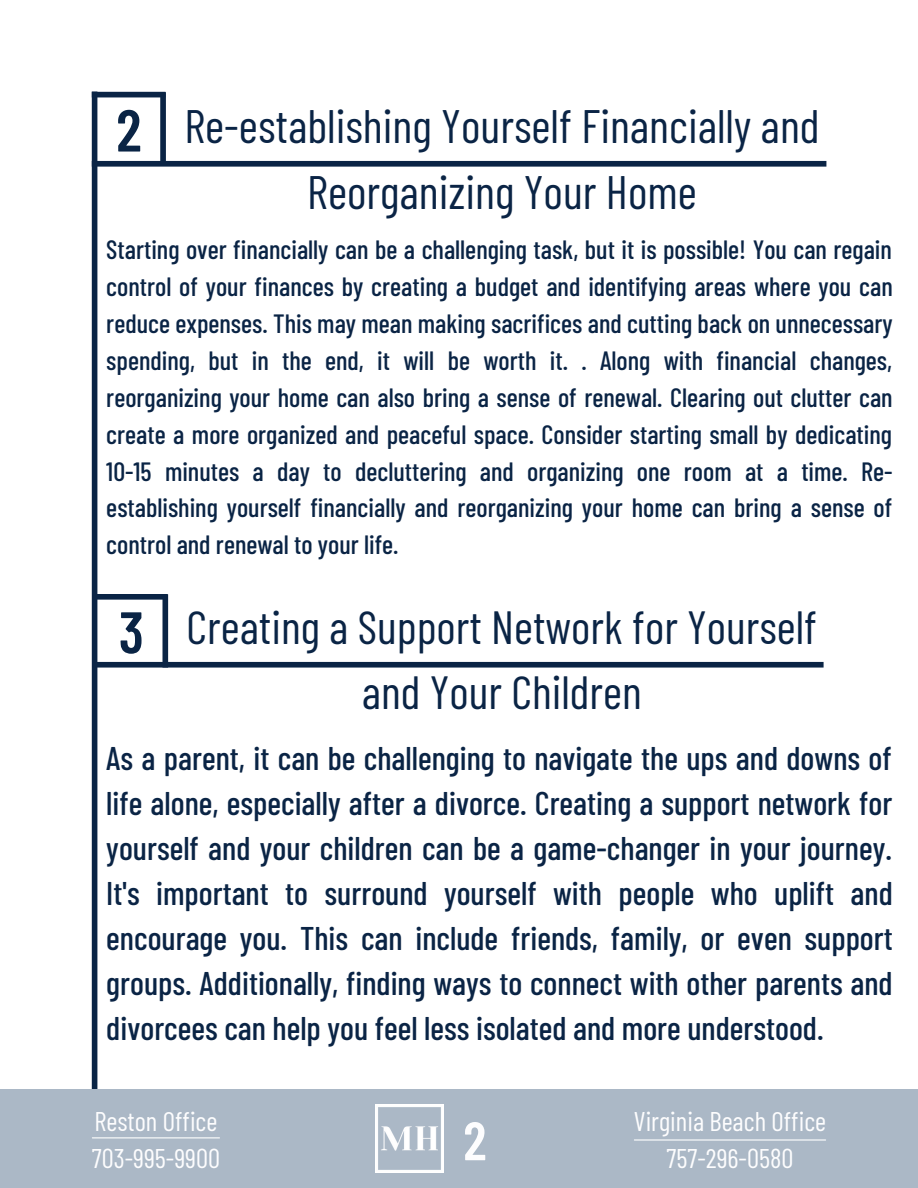
<style>
.page{position:relative;width:918px;height:1188px;background:#fff}
.page>*{position:absolute;margin:0;border:0;box-sizing:border-box;transform-origin:0 0}
.t1{font:600 54px "Barlow Condensed";color:#fdfdfe}
.t2{font:46.8px/65.2px "Barlow Condensed";color:#0a2445}
.t3{font:46.5px/64.2px "Barlow Condensed";color:#0a2445}
.t4{font:500 32.7px/45px "Barlow Condensed";color:#0a2445;text-align:justify}
.t5{font:27px "Barlow Condensed";color:#fdfdfe}
.t6{font:500 26.4px/36.9px "Barlow Condensed";color:#0a2445;text-align:justify}
.s1{font-weight:600;font-size:58.95px}
.s2{font-weight:600;font-size:58.5px}
</style>
<div class="page">
<div style="left:92px;top:92px;width:5px;height:1004px;background:#0a2445"></div>
<div style="left:95px;top:594px;width:73px;height:6px;background:#0a2445"></div>
<div style="left:163px;top:594px;width:5px;height:74px;background:#0a2445"></div>
<div style="left:95px;top:662px;width:729px;height:6px;background:#0a2445"></div>
<div style="left:92px;top:92px;width:73px;height:5px;background:#0a2445"></div>
<div style="left:160px;top:92px;width:6px;height:74px;background:#0a2445"></div>
<div style="left:92px;top:161px;width:734px;height:6px;background:#0a2445"></div>
<div style="left:0;top:1089px;width:918px;height:99px;background:#abb8c6"></div>
<img style="left:375px;top:1104px;width:69px;height:69px">
<hr style="left:92px;top:1137px;width:127px;height:1px;background:#fff">
<hr style="left:634px;top:1139px;width:192px;height:2px;background:#fff">
<h2 class="t2" style="left:307px;top:92px;width:514px;text-indent:-191px"><span class="s1">2</span> Re-establishing Yourself Financially and<br>Reorganizing Your Home</h2>
<p class="t6" style="left:106px;top:230px;width:788px">Starting over financially can be a challenging task, but it is possible! You can regain control of your finances by creating a budget and identifying areas where you can reduce expenses. This may mean making sacrifices and cutting back on unnecessary spending, but in the end, it will be worth it. . Along with financial changes, reorganizing your home can also bring a sense of renewal. Clearing out clutter can create a more organized and peaceful space. Consider starting small by dedicating 10-15 minutes a day to decluttering and organizing one room at a time. Re&shy;establishing yourself financially and reorganizing your home can bring a sense of control and renewal to your life.</p>
<h3 class="t3" style="left:362px;top:594px;width:457px;text-indent:-243px"><span class="s2">3</span> Creating a Support Network for Yourself and Your Children</h3>
<p class="t4" style="left:106px;top:734px;width:788px">As a parent, it can be challenging to navigate the ups and downs of life alone, especially after a divorce. Creating a support network for yourself and your children can be a game-changer in your journey.<br>It's important to surround yourself with people who uplift and encourage you. This can include friends, family, or even support groups. Additionally, finding ways to connect with other parents and divorcees can help you feel less isolated and more understood.</p>
<p class="t5" style="left:94px;top:1104px;width:125px">Reston Office</p>
<p class="t5" style="left:634px;top:1104px;width:194px">Virginia Beach Office</p>
<p class="t5" style="left:92px;top:1141px;width:130px">703-995-9900</p>
<p class="t5" style="left:667px;top:1141px;width:128px">757-296-0580</p>
<h1 class="t1" style="left:463px;top:1106px;width:24px">2</h1>
</div>
